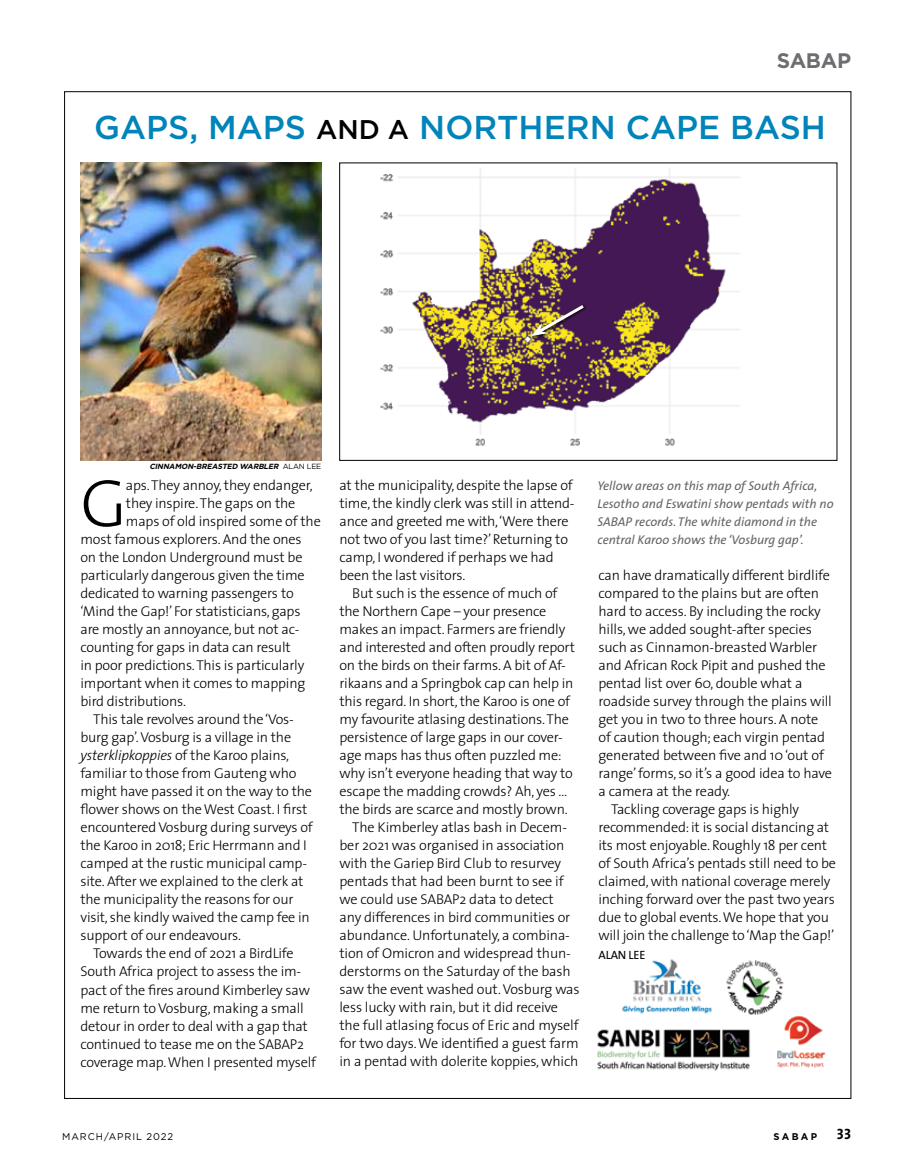
<style>
.page{position:relative;width:915px;height:1170px;background:#fff}
.page>*{position:absolute;margin:0;border:0;box-sizing:border-box;transform-origin:0 0}
.t1{font:300 67.65px "The Sans";color:#000}
.t2{font:500 33px "Gotham";color:#0084ba}
.t3{font:700 21px "Gotham";letter-spacing:-.015em;color:#6d6e71}
.t4{font:15px "The Sans Bold Caps";color:#000}
.t5{font:300 14.25px/18px "The Sans";letter-spacing:-.015em;color:#000}
.t6{font:italic 12.75px/18px "The Sans";color:#636466}
.t7{font:12px "The Sans";letter-spacing:-.015em;color:#000}
.t8{font:9.75px "Gotham";letter-spacing:.1em;color:#000}
.t9{font:700 9.75px "Gotham";letter-spacing:.24em;color:#000}
.t10{font:italic 700 7.5px "Gotham";color:#000}
.s1{font-size:27px;color:#000}
.s2{font-weight:400;font-style:normal}
.s3{font-style:italic}
</style>
<div class="page">
<img style="left:777px;top:1016px;width:48px;height:42px">
<img style="left:777px;top:1062px;width:47px;height:6px">
<img style="left:380px;top:168px;width:360px;height:278px">
<img style="left:80px;top:163px;width:241px;height:297px">
<img style="left:726px;top:960px;width:58px;height:54px">
<img style="left:622px;top:959px;width:90px;height:55px">
<img style="left:597px;top:1029px;width:153px;height:42px">
<div style="left:529px;top:304px;width:58px;height:36px;background:#000;opacity:.9"></div>
<svg style="left:531px;top:302px;width:56px;height:34px;background:#7f6357"></svg>
<h3 class="t3" style="left:776px;top:46px;width:76px">SABAP</h3>
<h2 class="t2" style="left:94px;top:106px;width:733px">GAPS, MAPS <span class="s1">AND A</span> NORTHERN CAPE BASH</h2>
<p class="t10" style="left:149px;top:461px;width:173px">CINNAMON-BREASTED WARBLER <span class="s2">A L A N L E E</span></p>
<h1 class="t1" style="left:80px;top:447px;width:48px">G</h1>
<p class="t5" style="left:126px;top:476px;width:188px">aps. They annoy, they endanger,</p>
<p class="t5" style="left:126px;top:494px;width:171px">they inspire. The gaps on the</p>
<p class="t5" style="left:126px;top:512px;width:196px">maps of old inspired some of the</p>
<p class="t5" style="left:80px;top:530px;width:223px">most famous explorers. And the ones</p>
<p class="t5" style="left:80px;top:548px;width:223px">on the London Underground must be</p>
<p class="t5" style="left:80px;top:566px;width:225px">particularly dangerous given the time</p>
<p class="t5" style="left:80px;top:584px;width:215px">dedicated to warning passengers to</p>
<p class="t5" style="left:80px;top:602px;width:221px">‘Mind the Gap!’ For statisticians, gaps</p>
<p class="t5" style="left:80px;top:620px;width:220px">are mostly an annoyance, but not ac-</p>
<p class="t5" style="left:80px;top:638px;width:212px">counting for gaps in data can result</p>
<p class="t5" style="left:80px;top:656px;width:225px">in poor predictions. This is particularly</p>
<p class="t5" style="left:80px;top:674px;width:226px">important when it comes to mapping</p>
<p class="t5" style="left:80px;top:692px;width:107px">bird distributions.</p>
<p class="t5" style="left:93px;top:710px;width:202px">This tale revolves around the ‘Vos-</p>
<p class="t5" style="left:80px;top:728px;width:212px">burg gap’. Vosburg is a village in the</p>
<p class="t5" style="left:80px;top:746px;width:210px"><span class="s3">ysterklipkoppies</span> of the Karoo plains,</p>
<p class="t5" style="left:80px;top:764px;width:217px">familiar to those from Gauteng who</p>
<p class="t5" style="left:80px;top:782px;width:233px">might have passed it on the way to the</p>
<p class="t5" style="left:80px;top:800px;width:228px">flower shows on the West Coast. I first</p>
<p class="t5" style="left:80px;top:818px;width:234px">encountered Vosburg during surveys of</p>
<p class="t5" style="left:80px;top:836px;width:228px">the Karoo in 2018; Eric Herrmann and I</p>
<p class="t5" style="left:80px;top:854px;width:228px">camped at the rustic municipal camp-</p>
<p class="t5" style="left:80px;top:872px;width:224px">site. After we explained to the clerk at</p>
<p class="t5" style="left:80px;top:890px;width:214px">the municipality the reasons for our</p>
<p class="t5" style="left:80px;top:908px;width:231px">visit, she kindly waived the camp fee in</p>
<p class="t5" style="left:80px;top:926px;width:162px">support of our endeavours.</p>
<p class="t5" style="left:93px;top:944px;width:202px">Towards the end of 2021 a BirdLife</p>
<p class="t5" style="left:80px;top:962px;width:222px">South Africa project to assess the im-</p>
<p class="t5" style="left:80px;top:980px;width:231px">pact of the fires around Kimberley saw</p>
<p class="t5" style="left:80px;top:998px;width:225px">me return to Vosburg, making a small</p>
<p class="t5" style="left:80px;top:1016px;width:229px">detour in order to deal with a gap that</p>
<p class="t5" style="left:80px;top:1034px;width:225px">continued to tease me on the SABAP2</p>
<p class="t5" style="left:80px;top:1052px;width:237px">coverage map. When I presented myself</p>
<p class="t5" style="left:339px;top:476px;width:236px">at the municipality, despite the lapse of time, the kindly clerk was still in attend&shy;ance and greeted me with, ‘Were there not two of you last time?’ Returning to camp, I wondered if perhaps we had been the last visitors.</p>
<p class="t5" style="left:352px;top:584px;width:207px">But such is the essence of much of</p>
<p class="t5" style="left:339px;top:602px;width:208px">the Northern Cape – your presence</p>
<p class="t5" style="left:339px;top:620px;width:227px">makes an impact. Farmers are friendly</p>
<p class="t5" style="left:339px;top:638px;width:237px">and interested and often proudly report</p>
<p class="t5" style="left:339px;top:656px;width:228px">on the birds on their farms. A bit of Af-</p>
<p class="t5" style="left:339px;top:674px;width:235px">rikaans and a Springbok cap can help in</p>
<p class="t5" style="left:339px;top:692px;width:232px">this regard. In short, the Karoo is one of</p>
<p class="t5" style="left:339px;top:710px;width:231px">my favourite atlasing destinations. The</p>
<p class="t5" style="left:339px;top:728px;width:225px">persistence of large gaps in our cover-</p>
<p class="t5" style="left:339px;top:746px;width:223px">age maps has thus often puzzled me:</p>
<p class="t5" style="left:339px;top:764px;width:235px">why isn’t everyone heading that way to</p>
<p class="t5" style="left:339px;top:782px;width:229px">escape the madding crowds? Ah, yes …</p>
<p class="t5" style="left:339px;top:800px;width:230px">the birds are scarce and mostly brown.</p>
<p class="t5" style="left:352px;top:818px;width:216px">The Kimberley atlas bash in Decem-</p>
<p class="t5" style="left:339px;top:836px;width:226px">ber 2021 was organised in association</p>
<p class="t5" style="left:339px;top:854px;width:223px">with the Gariep Bird Club to resurvey</p>
<p class="t5" style="left:339px;top:872px;width:225px">pentads that had been burnt to see if</p>
<p class="t5" style="left:339px;top:890px;width:216px">we could use SABAP2 data to detect</p>
<p class="t5" style="left:339px;top:908px;width:232px">any differences in bird communities or</p>
<p class="t5" style="left:339px;top:926px;width:232px">abundance. Unfortunately, a combina-</p>
<p class="t5" style="left:339px;top:944px;width:233px">tion of Omicron and widespread thun-</p>
<p class="t5" style="left:339px;top:962px;width:233px">derstorms on the Saturday of the bash</p>
<p class="t5" style="left:339px;top:980px;width:242px">saw the event washed out. Vosburg was</p>
<p class="t5" style="left:339px;top:998px;width:220px">less lucky with rain, but it did receive</p>
<p class="t5" style="left:339px;top:1016px;width:240px">the full atlasing focus of Eric and myself</p>
<p class="t5" style="left:339px;top:1034px;width:241px">for two days. We identified a guest farm</p>
<p class="t5" style="left:339px;top:1052px;width:240px">in a pentad with dolerite koppies, which</p>
<p class="t6" style="left:597px;top:476px;width:237px">Yellow areas on this map of South Africa, Lesotho and Eswatini show pentads with no SABAP records. The white diamond in the central Karoo shows the ‘Vosburg gap’.</p>
<p class="t5" style="left:598px;top:566px;width:233px">can have dramatically different birdlife</p>
<p class="t5" style="left:598px;top:584px;width:222px">compared to the plains but are often</p>
<p class="t5" style="left:598px;top:602px;width:224px">hard to access. By including the rocky</p>
<p class="t5" style="left:598px;top:620px;width:215px">hills, we added sought-after species</p>
<p class="t5" style="left:598px;top:638px;width:220px">such as Cinnamon-breasted Warbler</p>
<p class="t5" style="left:598px;top:656px;width:229px">and African Rock Pipit and pushed the</p>
<p class="t5" style="left:598px;top:674px;width:205px">pentad list over 60, double what a</p>
<p class="t5" style="left:598px;top:692px;width:235px">roadside survey through the plains will</p>
<p class="t5" style="left:598px;top:710px;width:221px">get you in two to three hours. A note</p>
<p class="t5" style="left:598px;top:728px;width:228px">of caution though; each virgin pentad</p>
<p class="t5" style="left:598px;top:746px;width:227px">generated between five and 10 ‘out of</p>
<p class="t5" style="left:598px;top:764px;width:235px">range’ forms, so it’s a good idea to have</p>
<p class="t5" style="left:598px;top:782px;width:133px">a camera at the ready.</p>
<p class="t5" style="left:611px;top:800px;width:189px">Tackling coverage gaps is highly</p>
<p class="t5" style="left:598px;top:818px;width:232px">recommended: it is social distancing at</p>
<p class="t5" style="left:598px;top:836px;width:230px">its most enjoyable. Roughly 18 per cent</p>
<p class="t5" style="left:598px;top:854px;width:239px">of South Africa’s pentads still need to be</p>
<p class="t5" style="left:598px;top:872px;width:233px">claimed, with national coverage merely</p>
<p class="t5" style="left:598px;top:890px;width:238px">inching forward over the past two years</p>
<p class="t5" style="left:598px;top:908px;width:232px">due to global events. We hope that you</p>
<p class="t5" style="left:598px;top:926px;width:237px">will join the challenge to ‘Map the Gap!’</p>
<p class="t7" style="left:598px;top:944px;width:48px">ALAN LEE</p>
<p class="t8" style="left:62px;top:1129px;width:113px">MARCH/APRIL 2022</p>
<p class="t9" style="left:773px;top:1129px;width:45px">SABAP</p>
<p class="t4" style="left:836px;top:1121px;width:16px">33</p>
</div>
